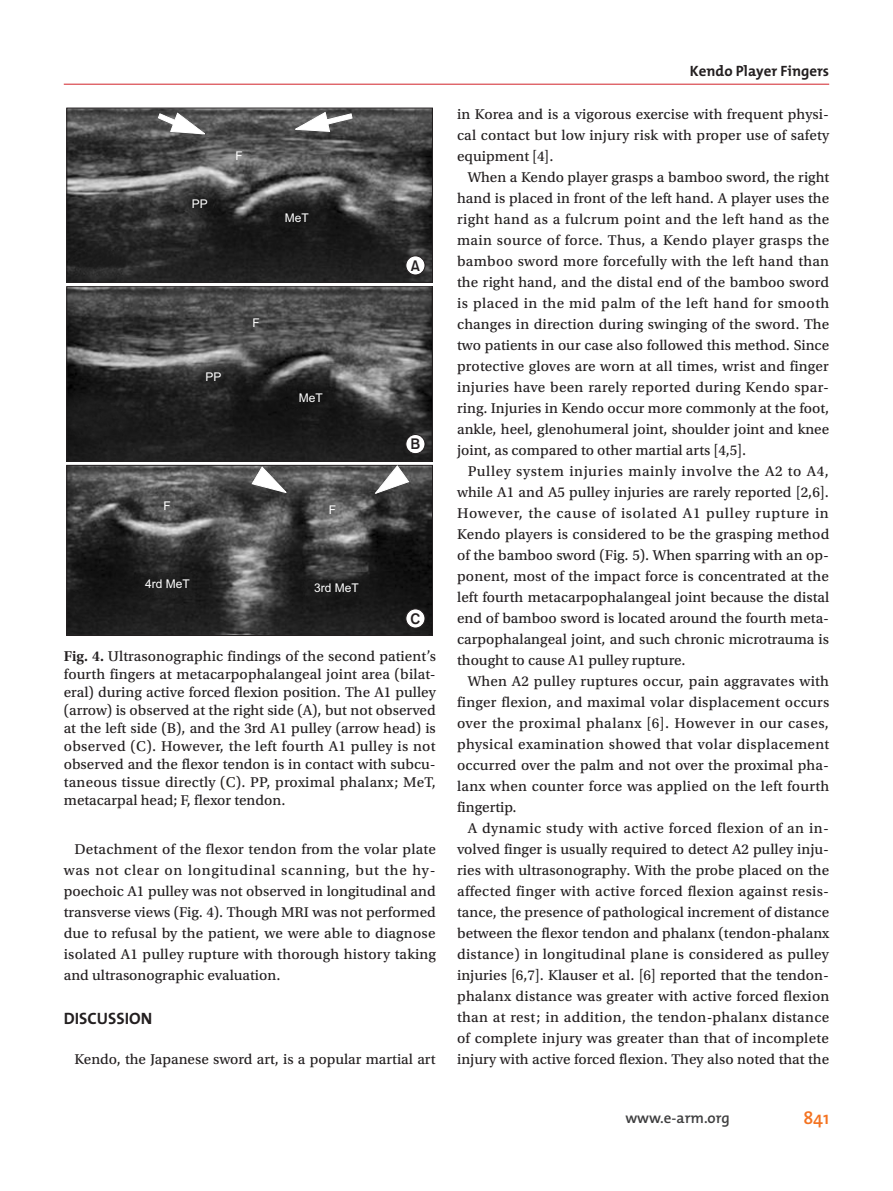
<style>
.page{position:relative;width:893px;height:1191px;background:#fff}
.page>*{position:absolute;margin:0;border:0;box-sizing:border-box;transform-origin:0 0}
.t1{font:600 18px "The Mix";color:#f47321}
.서론{font:700 16.5px "The Mix";color:#231f20}
.바탕글{font:15px/21px "Utopia Std Capt";color:#231f20;text-align:justify}
.그림{font:15px/18px "Utopia Std Capt";color:#231f20;text-align:justify}
.t2{font:700 15px "The Mix";color:#231f20}
.t3{font:600 15px "The Mix";color:#3e3e3f}
.t4{font:15px "Gothic 725 BT Bold A";color:#231f20}
.t5{font:12px "Arial";color:#fff}
.s1{font-family:"Utopia Std";font-weight:600}
</style>
<div class="page">
<hr style="left:64px;top:84px;width:765px;height:1px;background:#d1232a">
<svg style="left:66px;top:108px;width:367px;height:528px;background:#3e3e3e"></svg>
<div style="left:406px;top:256px;width:19px;height:19px;background:#fff;border-radius:50%"></div>
<div style="left:406px;top:256px;width:19px;height:19px;border:1px solid #231f20;border-radius:50%"></div>
<div style="left:406px;top:434px;width:19px;height:19px;background:#fff;border-radius:50%"></div>
<div style="left:406px;top:434px;width:19px;height:20px;border:1px solid #231f20;border-radius:50%"></div>
<div style="left:406px;top:609px;width:19px;height:19px;background:#fff;border-radius:50%"></div>
<div style="left:406px;top:608px;width:19px;height:20px;border:1px solid #231f20;border-radius:50%"></div>
<svg style="left:158px;top:113px;width:48px;height:21px"></svg>
<svg style="left:294px;top:112px;width:58px;height:20px"></svg>
<svg style="left:374px;top:465px;width:35px;height:29px"></svg>
<svg style="left:252px;top:466px;width:35px;height:27px"></svg>
<p class="t5" style="left:192px;top:197px;width:18px">PP</p>
<p class="t5" style="left:236px;top:149px;width:9px">F</p>
<p class="t5" style="left:285px;top:210px;width:25px">MeT</p>
<p class="t5" style="left:206px;top:370px;width:18px">PP</p>
<p class="t5" style="left:252px;top:315px;width:9px">F</p>
<p class="t5" style="left:299px;top:390px;width:25px">MeT</p>
<p class="t5" style="left:163px;top:498px;width:9px">F</p>
<p class="t5" style="left:145px;top:577px;width:46px">4rd MeT</p>
<p class="t5" style="left:329px;top:503px;width:9px">F</p>
<p class="t5" style="left:314px;top:580px;width:46px">3rd MeT</p>
<p class="t4" style="left:411px;top:257px;width:11px">A</p>
<p class="t4" style="left:411px;top:435px;width:11px">B</p>
<p class="t4" style="left:411px;top:610px;width:11px">C</p>
<p class="그림" style="left:64px;top:647px;width:374px"><span class="s1">Fig. 4.</span> Ultrasonographic findings of the second patient’s fourth fingers at metacarpophalangeal joint area (bilat&shy;eral) during active forced flexion position. The A1 pulley (arrow) is observed at the right side (A), but not observed at the left side (B), and the 3rd A1 pulley (arrow head) is observed (C). However, the left fourth A1 pulley is not observed and the flexor tendon is in contact with subcu&shy;taneous tissue directly (C). PP, proximal phalanx; MeT, metacarpal head; F, flexor tendon.</p>
<p class="바탕글" style="left:64px;top:839px;width:374px;text-indent:11px">Detachment of the flexor tendon from the volar plate was not clear on longitudinal scanning, but the hy&shy;poechoic A1 pulley was not observed in longitudinal and transverse views (Fig. 4). Though MRI was not performed due to refusal by the patient, we were able to diagnose isolated A1 pulley rupture with thorough history taking and ultrasonographic evaluation.</p>
<p class="서론" style="left:64px;top:1004px;width:90px">DISCUSSION</p>
<p class="바탕글" style="left:74px;top:1049px;width:363px">Kendo, the Japanese sword art, is a popular martial art</p>
<p class="t2" style="left:690px;top:59px;width:141px">Kendo Player Fingers</p>
<p class="바탕글" style="left:457px;top:104px;width:374px">in Korea and is a vigorous exercise with frequent physi&shy;cal contact but low injury risk with proper use of safety equipment [4].</p>
<p class="바탕글" style="left:457px;top:167px;width:374px;text-indent:11px">When a Kendo player grasps a bamboo sword, the right hand is placed in front of the left hand. A player uses the right hand as a fulcrum point and the left hand as the main source of force. Thus, a Kendo player grasps the bamboo sword more forcefully with the left hand than the right hand, and the distal end of the bamboo sword is placed in the mid palm of the left hand for smooth changes in direction during swinging of the sword. The two patients in our case also followed this method. Since protective gloves are worn at all times, wrist and finger injuries have been rarely reported during Kendo spar&shy;ring. Injuries in Kendo occur more commonly at the foot, ankle, heel, glenohumeral joint, shoulder joint and knee joint, as compared to other martial arts [4,5].</p>
<p class="바탕글" style="left:457px;top:461px;width:374px;text-indent:11px">Pulley system injuries mainly involve the A2 to A4, while A1 and A5 pulley injuries are rarely reported [2,6].<br>However, the cause of isolated A1 pulley rupture in Kendo players is considered to be the grasping method of the bamboo sword (Fig. 5). When sparring with an op&shy;ponent, most of the impact force is concentrated at the left fourth metacarpophalangeal joint because the distal end of bamboo sword is located around the fourth meta&shy;carpophalangeal joint, and such chronic microtrauma is thought to cause A1 pulley rupture.</p>
<p class="바탕글" style="left:457px;top:671px;width:374px;text-indent:11px">When A2 pulley ruptures occur, pain aggravates with finger flexion, and maximal volar displacement occurs over the proximal phalanx [6]. However in our cases, physical examination showed that volar displacement occurred over the palm and not over the proximal pha&shy;lanx when counter force was applied on the left fourth fingertip.</p>
<p class="바탕글" style="left:457px;top:818px;width:374px;text-indent:11px">A dynamic study with active forced flexion of an in&shy;volved finger is usually required to detect A2 pulley inju&shy;ries with ultrasonography. With the probe placed on the affected finger with active forced flexion against resis&shy;tance, the presence of pathological increment of distance between the flexor tendon and phalanx (tendon-phalanx distance) in longitudinal plane is considered as pulley injuries [6,7]. Klauser et al. [6] reported that the tendon&shy;phalanx distance was greater with active forced flexion than at rest; in addition, the tendon-phalanx distance of complete injury was greater than that of incomplete injury with active forced flexion. They also noted that the</p>
<p class="t3" style="left:625px;top:1105px;width:106px">www.e-arm.org</p>
<p class="t1" style="left:803px;top:1102px;width:27px">841</p>
</div>
